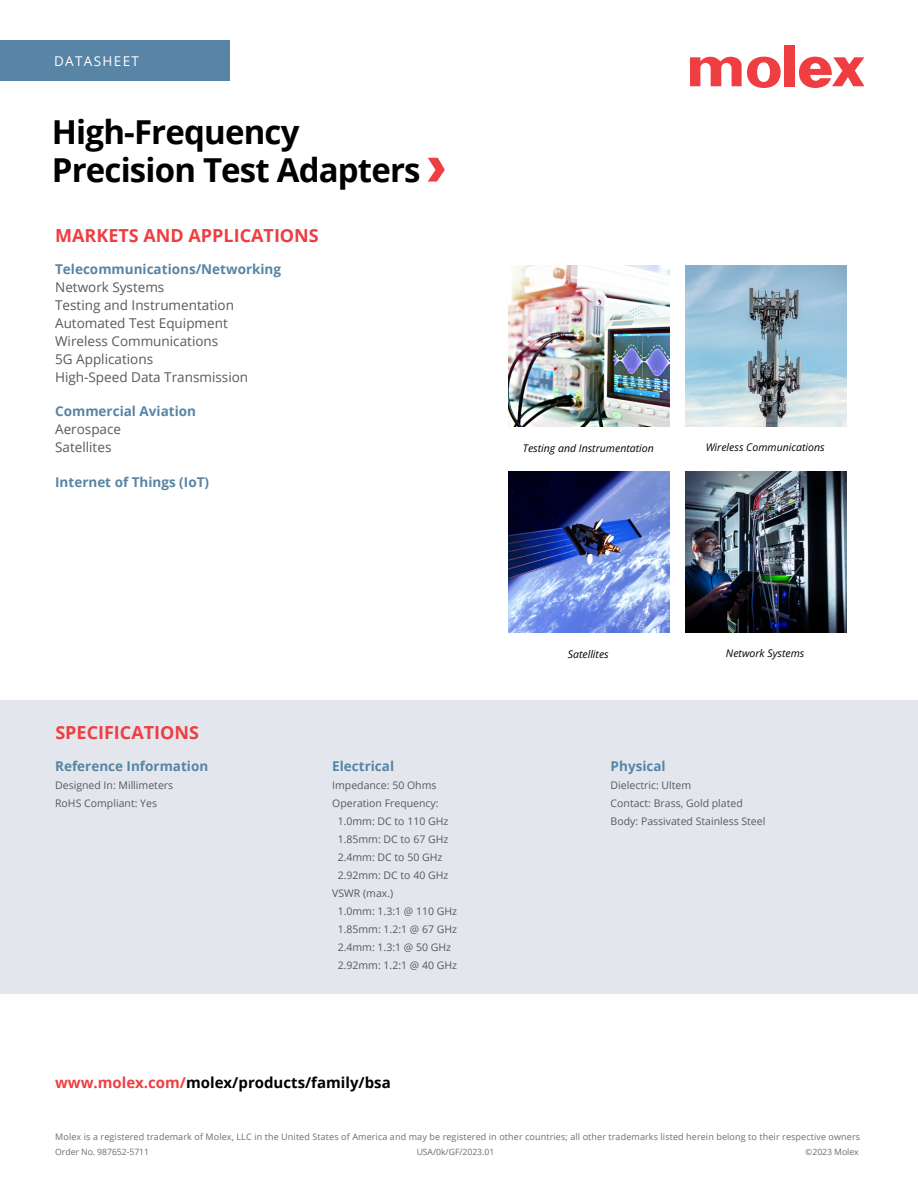
<style>
.page{position:relative;width:918px;height:1188px;background:#fff}
.page>*{position:absolute;margin:0;border:0;box-sizing:border-box;transform-origin:0 0}
.t1{font:700 33px/37.5px "Open Sans";letter-spacing:-.025em;color:#000}
.t2{font:700 18px "Open Sans";color:#ef3e42}
.t3{font:700 15px "Open Sans";color:#000}
.t4{font:13.5px/18px "Open Sans";color:#58595b}
.t5{font:700 13.5px "Open Sans";color:#5884a5}
.t6{font:13.5px "Open Sans";letter-spacing:.1em;color:#fff}
.t7{font:10.5px/18px "Open Sans";color:#58595b}
.t8{font:italic 10.5px "Open Sans";color:#000}
.t9{font:9px "Open Sans";letter-spacing:.01em;color:#6d6e71}
.t10{font:8.7px "Open Sans";letter-spacing:-.01em;color:#6d6e71}
.s1{color:#ef3e42}
</style>
<div class="page">
<div style="left:0;top:40px;width:230px;height:41px;background:#5884a5"></div>
<div style="left:784px;top:45px;width:11px;height:41px;background:#ef3e42"></div>
<svg style="left:690px;top:56px;width:91px;height:32px"></svg>
<svg style="left:799px;top:57px;width:65px;height:31px"></svg>
<div style="left:0;top:700px;width:918px;height:293px;background:#e3e7ed"></div>
<img style="left:508px;top:471px;width:162px;height:162px">
<img style="left:508px;top:265px;width:162px;height:162px">
<img style="left:685px;top:471px;width:162px;height:162px">
<img style="left:685px;top:265px;width:162px;height:162px">
<svg style="left:428px;top:158px;width:17px;height:24px"></svg>
<p class="t6" style="left:54px;top:52px;width:87px">DATASHEET</p>
<h1 class="t1" style="left:52px;top:113px;width:370px">High-Frequency<br>Precision Test Adapters</h1>
<h2 class="t2" style="left:55px;top:223px;width:265px">MARKETS AND APPLICATIONS</h2>
<p class="t5" style="left:55px;top:260px;width:227px">Telecommunications/Networking</p>
<p class="t4" style="left:55px;top:278px;width:195px">Network Systems<br>Testing and Instrumentation<br>Automated Test Equipment<br>Wireless Communications<br>5G Applications<br>High-Speed Data Transmission</p>
<p class="t5" style="left:55px;top:402px;width:142px">Commercial Aviation</p>
<p class="t4" style="left:55px;top:420px;width:68px">Aerospace<br>Satellites</p>
<p class="t5" style="left:55px;top:473px;width:155px">Internet of Things (IoT)</p>
<h2 class="t2" style="left:55px;top:720px;width:145px">SPECIFICATIONS</h2>
<p class="t5" style="left:55px;top:756px;width:155px">Reference Information</p>
<p class="t7" style="left:55px;top:776px;width:120px">Designed In: Millimeters<br>RoHS Compliant: Yes</p>
<p class="t5" style="left:332px;top:756px;width:63px">Electrical</p>
<p class="t7" style="left:332px;top:776px;width:106px">Impedance: 50 Ohms</p>
<p class="t7" style="left:332px;top:794px;width:108px">Operation Frequency:</p>
<p class="t7" style="left:338px;top:812px;width:112px">1.0mm: DC to 110 GHz</p>
<p class="t7" style="left:338px;top:830px;width:112px">1.85mm: DC to 67 GHz</p>
<p class="t7" style="left:338px;top:848px;width:106px">2.4mm: DC to 50 GHz</p>
<p class="t7" style="left:338px;top:866px;width:112px">2.92mm: DC to 40 GHz</p>
<p class="t7" style="left:332px;top:884px;width:63px">VSWR (max.)</p>
<p class="t7" style="left:338px;top:902px;width:121px">1.0mm: 1.3:1 @ 110 GHz</p>
<p class="t7" style="left:338px;top:920px;width:121px">1.85mm: 1.2:1 @ 67 GHz</p>
<p class="t7" style="left:338px;top:938px;width:115px">2.4mm: 1.3:1 @ 50 GHz</p>
<p class="t7" style="left:338px;top:956px;width:121px">2.92mm: 1.2:1 @ 40 GHz</p>
<h3 class="t3" style="left:55px;top:1072px;width:337px"><span class="s1">www.molex.com/</span>molex/products/family/bsa</h3>
<p class="t8" style="left:523px;top:441px;width:133px">Testing and Instrumentation</p>
<p class="t8" style="left:706px;top:440px;width:121px">Wireless Communications</p>
<p class="t8" style="left:568px;top:647px;width:43px">Satellites</p>
<p class="t8" style="left:726px;top:646px;width:80px">Network Systems</p>
<p class="t5" style="left:611px;top:756px;width:57px">Physical</p>
<p class="t7" style="left:611px;top:776px;width:156px">Dielectric: Ultem<br>Contact: Brass, Gold plated<br>Body: Passivated Stainless Steel</p>
<p class="t9" style="left:55px;top:1130px;width:806px">Molex is a registered trademark of Molex, LLC in the United States of America and may be registered in other countries; all other trademarks listed herein belong to their respective owners</p>
<p class="t10" style="left:55px;top:1145px;width:95px">Order No. 987652-5711</p>
<p class="t10" style="left:417px;top:1145px;width:79px">USA/0k/GF/2023.01</p>
<p class="t10" style="left:805px;top:1145px;width:55px">©2023 Molex</p>
</div>
